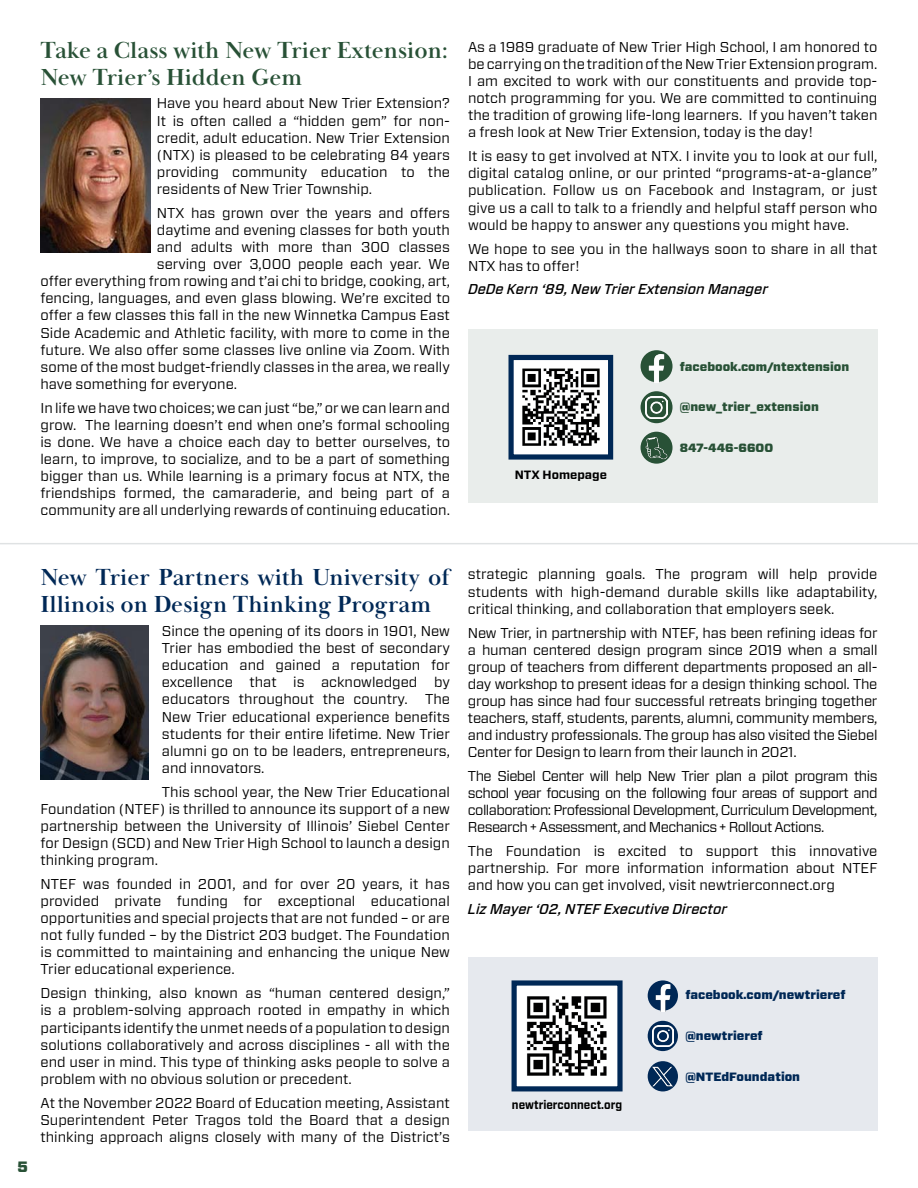
<style>
.page{position:relative;width:918px;height:1188px;background:#fff}
.page>*{position:absolute;margin:0;border:0;box-sizing:border-box;transform-origin:0 0}
.t1{font:700 24px/27px "Baskerville Display PT";color:#002856}
.t2{font:700 24px/27px "Baskerville Display PT";color:#285136}
.t3{font:900 15px "Vitesse Sans";color:#285136}
.t4{font:14.25px/17.1px "Vitesse Sans";color:#000;text-align:justify}
.t5{font:italic 500 14.25px "Vitesse Sans";color:#000}
.t6{font:900 12px "Vitesse Sans";color:#285136}
.t7{font:900 12px "Vitesse Sans";color:#002856}
.t8{font:700 12px "Vitesse Sans";color:#000;scale:.9 1}
.t9{font:700 12px "Vitesse Sans";color:#000}
</style>
<div class="page">
<div style="left:468px;top:957px;width:410px;height:174px;background:#e6e9ee"></div>
<div style="left:468px;top:329px;width:410px;height:174px;background:#e9edeb"></div>
<img style="left:40px;top:98px;width:110px;height:154px">
<img style="left:40px;top:625px;width:108px;height:155px">
<img style="left:518px;top:986px;width:99px;height:99px">
<div style="left:512px;top:980px;width:111px;height:111px;border:5px solid #002856"></div>
<div style="left:648px;top:1061px;width:30px;height:30px;background:#002856;border-radius:50%"></div>
<svg style="left:648px;top:1021px;width:30px;height:30px"></svg>
<svg style="left:648px;top:980px;width:30px;height:31px"></svg>
<svg style="left:641px;top:350px;width:32px;height:32px"></svg>
<img style="left:653px;top:1066px;width:20px;height:20px">
<img style="left:650px;top:985px;width:26px;height:26px">
<img style="left:652px;top:1025px;width:21px;height:21px">
<img style="left:643px;top:355px;width:28px;height:28px">
<svg style="left:641px;top:391px;width:32px;height:32px"></svg>
<img style="left:645px;top:396px;width:23px;height:22px">
<svg style="left:641px;top:432px;width:32px;height:32px"></svg>
<img style="left:644px;top:435px;width:25px;height:25px">
<hr style="left:0;top:543px;width:918px;height:1px;background:#bfc5c8">
<img style="left:515px;top:361px;width:92px;height:93px">
<div style="left:509px;top:355px;width:104px;height:105px;border:5px solid #002856"></div>
<h1 class="t2" style="left:40px;top:37px;width:409px">Take a Class with New Trier Extension:<br>New Trier’s Hidden Gem</h1>
<p class="t4" style="left:157px;top:95px;width:295px">Have you heard about New Trier Extension?<br>It is often called a “hidden gem” for non&shy;credit, adult education. New Trier Extension (NTX) is pleased to be celebrating 84 years providing community education to the residents of New Trier Township.</p>
<p class="t4" style="left:157px;top:204px;width:295px">NTX has grown over the years and offers</p>
<p class="t4" style="left:157px;top:221px;width:295px">daytime and evening classes for both youth</p>
<p class="t4" style="left:157px;top:238px;width:295px">and adults with more than 300 classes</p>
<p class="t4" style="left:157px;top:255px;width:295px">serving over 3,000 people each year. We</p>
<p class="t4" style="left:41px;top:273px;width:411px">offer everything from rowing and t’ai chi to bridge, cooking, art,</p>
<p class="t4" style="left:41px;top:290px;width:411px">fencing, languages, and even glass blowing. We’re excited to</p>
<p class="t4" style="left:41px;top:307px;width:411px">offer a few classes this fall in the new Winnetka Campus East</p>
<p class="t4" style="left:41px;top:324px;width:411px">Side Academic and Athletic facility, with more to come in the</p>
<p class="t4" style="left:41px;top:341px;width:411px">future. We also offer some classes live online via Zoom. With</p>
<p class="t4" style="left:41px;top:358px;width:411px">some of the most budget-friendly classes in the area, we really</p>
<p class="t4" style="left:41px;top:375px;width:198px">have something for everyone.</p>
<p class="t4" style="left:41px;top:399px;width:411px">In life we have two choices; we can just “be,” or we can learn and grow. The learning doesn’t end when one’s formal schooling is done. We have a choice each day to better ourselves, to learn, to improve, to socialize, and to be a part of something bigger than us. While learning is a primary focus at NTX, the friendships formed, the camaraderie, and being part of a community are all underlying rewards of continuing education.</p>
<p class="t4" style="left:468px;top:38px;width:411px">As a 1989 graduate of New Trier High School, I am honored to be carrying on the tradition of the New Trier Extension program.<br>I am excited to work with our constituents and provide top&shy;notch programming for you. We are committed to continuing the tradition of growing life-long learners. If you haven’t taken a fresh look at New Trier Extension, today is the day!</p>
<p class="t4" style="left:468px;top:148px;width:411px">It is easy to get involved at NTX. I invite you to look at our full, digital catalog online, or our printed “programs-at-a-glance” publication. Follow us on Facebook and Instagram, or just give us a call to talk to a friendly and helpful staff person who would be happy to answer any questions you might have.</p>
<p class="t4" style="left:468px;top:240px;width:411px">We hope to see you in the hallways soon to share in all that<br>NTX has to offer!</p>
<p class="t5" style="left:468px;top:280px;width:302px">DeDe Kern ‘89, New Trier Extension Manager</p>
<p class="t9" style="left:515px;top:467px;width:94px">NTX Homepage</p>
<p class="t6" style="left:680px;top:359px;width:171px">facebook.com/ntextension</p>
<p class="t6" style="left:680px;top:399px;width:141px">@new_trier_extension</p>
<p class="t6" style="left:680px;top:440px;width:95px">847-446-6600</p>
<p class="t3" style="left:17px;top:1156px;width:12px">5</p>
<h1 class="t1" style="left:40px;top:565px;width:411px">New Trier Partners with University of<br>Illinois on Design Thinking Program</h1>
<p class="t4" style="left:162px;top:622px;width:290px">Since the opening of its doors in 1901, New Trier has embodied the best of secondary education and gained a reputation for excellence that is acknowledged by educators throughout the country. The New Trier educational experience benefits students for their entire lifetime. New Trier alumni go on to be leaders, entrepreneurs, and innovators.</p>
<p class="t4" style="left:40px;top:783px;width:411px;text-indent:121px">This school year, the New Trier Educational Foundation (NTEF) is thrilled to announce its support of a new partnership between the University of Illinois’ Siebel Center for Design (SCD) and New Trier High School to launch a design thinking program.</p>
<p class="t4" style="left:40px;top:875px;width:411px">NTEF was founded in 2001, and for over 20 years, it has provided private funding for exceptional educational opportunities and special projects that are not funded – or are not fully funded – by the District 203 budget. The Foundation is committed to maintaining and enhancing the unique New Trier educational experience.</p>
<p class="t4" style="left:40px;top:985px;width:411px">Design thinking, also known as “human centered design,” is a problem-solving approach rooted in empathy in which participants identify the unmet needs of a population to design solutions collaboratively and across disciplines - all with the end user in mind. This type of thinking asks people to solve a problem with no obvious solution or precedent.</p>
<p class="t4" style="left:40px;top:1094px;width:411px">At the November 2022 Board of Education meeting, Assistant Superintendent Peter Tragos told the Board that a design thinking approach aligns closely with many of the District’s</p>
<p class="t4" style="left:468px;top:566px;width:411px">strategic planning goals. The program will help provide students with high-demand durable skills like adaptability, critical thinking, and collaboration that employers seek.</p>
<p class="t4" style="left:468px;top:624px;width:411px">New Trier, in partnership with NTEF, has been refining ideas for a human centered design program since 2019 when a small group of teachers from different departments proposed an all&shy;day workshop to present ideas for a design thinking school. The group has since had four successful retreats bringing together teachers, staff, students, parents, alumni, community members, and industry professionals. The group has also visited the Siebel Center for Design to learn from their launch in 2021.</p>
<p class="t4" style="left:468px;top:767px;width:411px">The Siebel Center will help New Trier plan a pilot program this school year focusing on the following four areas of support and collaboration: Professional Development, Curriculum Development, Research + Assessment, and Mechanics + Rollout Actions.</p>
<p class="t4" style="left:468px;top:843px;width:411px">The Foundation is excited to support this innovative partnership. For more information information about NTEF and how you can get involved, visit newtrierconnect.org</p>
<p class="t5" style="left:468px;top:900px;width:261px">Liz Mayer ‘02, NTEF Executive Director</p>
<p class="t8" style="left:512px;top:1096px;width:124px">newtrierconnect.org</p>
<p class="t7" style="left:685px;top:986px;width:162px">facebook.com/newtrieref</p>
<p class="t7" style="left:685px;top:1028px;width:79px">@newtrieref</p>
<p class="t7" style="left:685px;top:1069px;width:116px">@NTEdFoundation</p>
</div>
